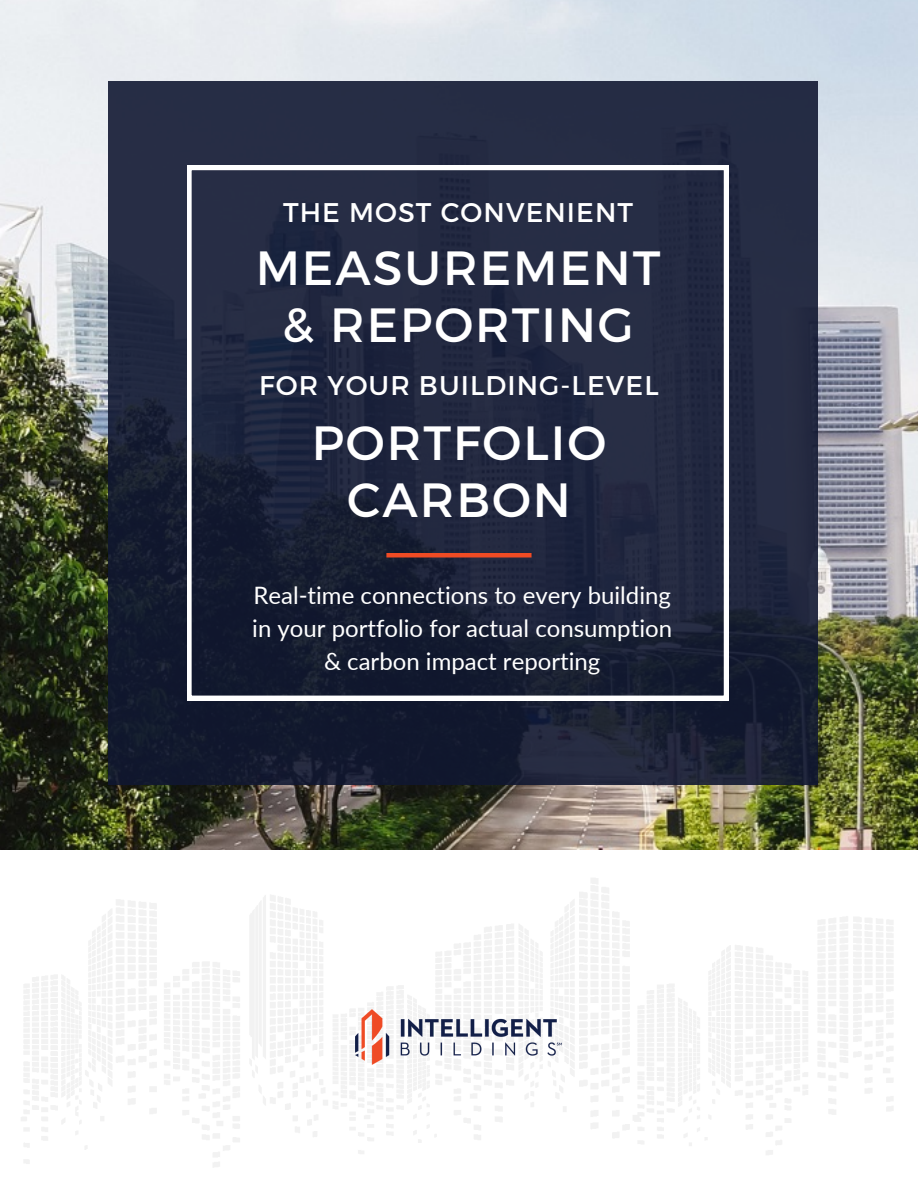
<style>
.page{position:relative;width:918px;height:1188px;background:#fff}
.page>*{position:absolute;margin:0;border:0;box-sizing:border-box;transform-origin:0 0}
.t1{font:48px/57.3px "Montserrat";letter-spacing:.04em;color:#fff;text-align:center}
.t2{font:27px "Montserrat";letter-spacing:.04em;color:#fff}
.t3{font:24px/32.7px "Lato";color:#fff;text-align:center}
</style>
<div class="page">
<img style="left:0;top:0;width:918px;height:850px">
<svg style="left:108px;top:82px;width:710px;height:703px;background:#1f263c"></svg>
<svg style="left:187px;top:166px;width:541px;height:534px;background:#252c42"></svg>
<img style="left:21px;top:878px;width:872px;height:290px">
<img style="left:356px;top:1010px;width:206px;height:55px">
<div style="left:386px;top:553px;width:146px;height:5px;background:#f04b24"></div>
<p class="t2" style="left:283px;top:195px;width:352px">THE MOST CONVENIENT</p>
<p class="t1" style="left:256px;top:237px;width:406px">MEASUREMENT &amp; REPORTING</p>
<p class="t2" style="left:259px;top:368px;width:401px">FOR YOUR BUILDING-LEVEL</p>
<p class="t1" style="left:312px;top:412px;width:296px">PORTFOLIO<br>CARBON</p>
<p class="t3" style="left:252px;top:579px;width:421px">Real-time connections to every building in your portfolio for actual consumption &amp; carbon impact reporting</p>
</div>
